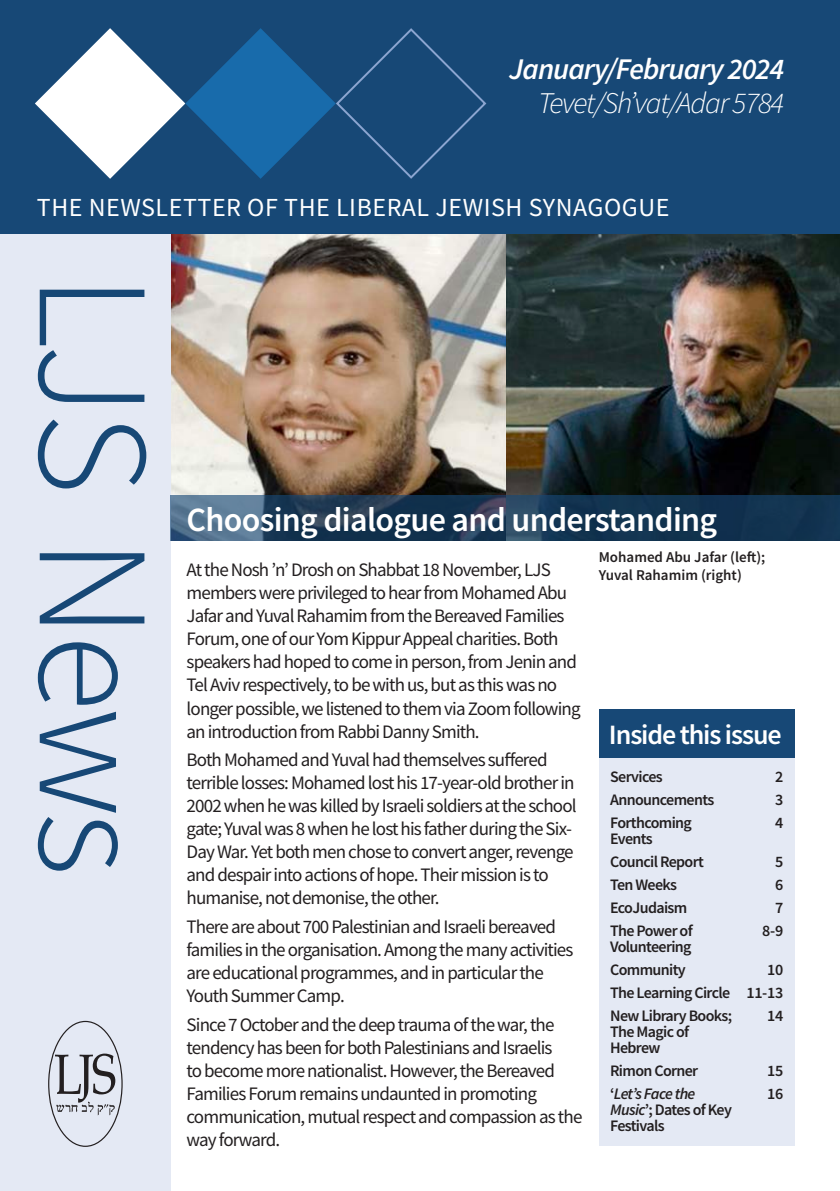
<style>
.page{position:relative;width:840px;height:1191px;background:#fff}
.page>*{position:absolute;margin:0;border:0;box-sizing:border-box;transform-origin:0 0}
.t1{font:300 158.8px "Source Sans Pro";letter-spacing:-.03em;color:#174876}
.t2{font:600 34px "Source Sans Pro";letter-spacing:-.02em;color:#fff}
.t3{font:italic 300 30px "Source Sans Pro";letter-spacing:-.04em;color:#fff}
.t4{font:italic 600 30px "Source Sans Pro";letter-spacing:-.03em;color:#fff}
.t5{font:600 28px "Source Sans Pro";letter-spacing:-.04em;color:#fff}
.t6{font:26px "Source Sans Pro";letter-spacing:.02em;color:#fff}
.FP_text{font:19px/23px "Source Sans Pro";letter-spacing:-.045em;color:#231f20}
.t7{font:600 16px/16px "Source Sans Pro";letter-spacing:-.04em;color:#231f20}
.t8{font:600 15px/18px "Source Sans Pro";color:#231f20}
.s1{font-style:italic}
</style>
<div class="page">
<img style="left:170px;top:234px;width:669px;height:262px">
<div style="left:0;top:0;width:170px;height:1191px;background:#e4e9f4"></div>
<div style="left:0;top:0;width:839px;height:234px;background:#174876"></div>
<svg style="left:35px;top:28px;width:452px;height:151px"></svg>
<svg style="left:55px;top:1053px;width:60px;height:62px"></svg>
<div style="left:598px;top:733px;width:196px;height:412px;background:#e4e9f4"></div>
<div style="left:598px;top:709px;width:196px;height:48px;background:#174876"></div>
<svg style="left:170px;top:496px;width:669px;height:45px;background:#213f5b"></svg>
<p class="t4" style="left:509px;top:50px;width:276px">January/February 2024</p>
<p class="t3" style="left:538px;top:85px;width:247px">Tevet/Sh’vat/Adar 5784</p>
<p class="t6" style="left:37px;top:190px;width:633px">THE NEWSLETTER OF THE LIBERAL JEWISH SYNAGOGUE</p>
<p class="t1" style="left:190px;top:274px;width:603px;rotate:90deg">LJS News</p>
<p class="t2" style="left:186px;top:497px;width:532px">Choosing dialogue and understanding</p>
<p class="FP_text" style="left:186px;top:558px;width:395px">At the Nosh ’n’ Drosh on Shabbat 18 November, LJS members were privileged to hear from Mohamed Abu Jafar and Yuval Rahamim from the Bereaved Families Forum, one of our Yom Kippur Appeal charities. Both speakers had hoped to come in person, from Jenin and Tel Aviv respectively, to be with us, but as this was no longer possible, we listened to them via Zoom following an introduction from Rabbi Danny Smith.</p>
<p class="FP_text" style="left:186px;top:748px;width:391px">Both Mohamed and Yuval had themselves suffered terrible losses: Mohamed lost his 17-year-old brother in 2002 when he was killed by Israeli soldiers at the school gate; Yuval was 8 when he lost his father during the Six-Day War. Yet both men chose to convert anger, revenge and despair into actions of hope. Their mission is to humanise, not demonise, the other.</p>
<p class="FP_text" style="left:186px;top:915px;width:388px">There are about 700 Palestinian and Israeli bereaved families in the organisation. Among the many activities are educational programmes, and in particular the Youth Summer Camp.</p>
<p class="FP_text" style="left:186px;top:1012px;width:397px">Since 7 October and the deep trauma of the war, the tendency has been for both Palestinians and Israelis<br>to become more nationalist. However, the Bereaved Families Forum remains undaunted in promoting communication, mutual respect and compassion as the way forward.</p>
<p class="t8" style="left:598px;top:548px;width:168px">Mohamed Abu Jafar (left);<br>Yuval Rahamim (right)</p>
<p class="t5" style="left:608px;top:716px;width:174px">Inside this issue</p>
<p class="t7" style="left:774px;top:768px;width:10px">2</p>
<p class="t7" style="left:774px;top:791px;width:10px">3</p>
<p class="t7" style="left:774px;top:814px;width:10px">4</p>
<p class="t7" style="left:774px;top:853px;width:10px">5</p>
<p class="t7" style="left:774px;top:876px;width:10px">6</p>
<p class="t7" style="left:774px;top:899px;width:10px">7</p>
<p class="t7" style="left:761px;top:922px;width:22px">8-9</p>
<p class="t7" style="left:766px;top:961px;width:18px">10</p>
<p class="t7" style="left:746px;top:984px;width:38px">11-13</p>
<p class="t7" style="left:766px;top:1007px;width:18px">14</p>
<p class="t7" style="left:609px;top:768px;width:54px">Services</p>
<p class="t7" style="left:609px;top:791px;width:105px">Announcements</p>
<p class="t7" style="left:609px;top:814px;width:83px">Forthcoming<br>Events</p>
<p class="t7" style="left:609px;top:853px;width:95px">Council Report</p>
<p class="t7" style="left:609px;top:876px;width:69px">Ten Weeks</p>
<p class="t7" style="left:609px;top:899px;width:79px">EcoJudaism</p>
<p class="t7" style="left:609px;top:922px;width:84px">The Power of<br>Volunteering</p>
<p class="t7" style="left:609px;top:961px;width:77px">Community</p>
<p class="t7" style="left:609px;top:984px;width:122px">The Learning Circle</p>
<p class="t7" style="left:609px;top:1007px;width:124px">New Library Books;<br>The Magic of<br>Hebrew</p>
<p class="t7" style="left:609px;top:1062px;width:90px">Rimon Corner</p>
<p class="t7" style="left:609px;top:1085px;width:123px">‘<span class="s1">Let’s Face the<br>Music</span>’; Dates of Key<br>Festivals</p>
<p class="t7" style="left:766px;top:1062px;width:18px">15</p>
<p class="t7" style="left:766px;top:1085px;width:18px">16</p>
</div>
